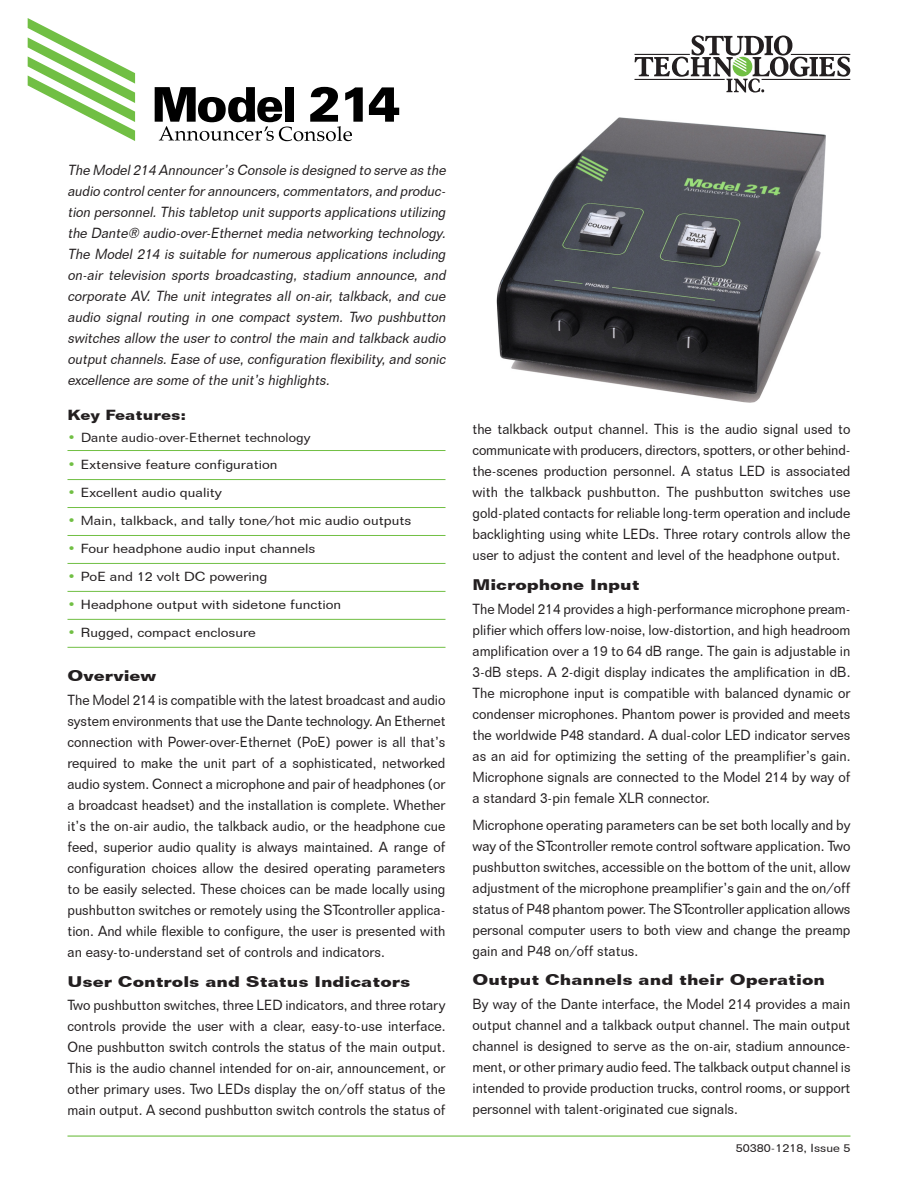
<style>
.page{position:relative;width:918px;height:1188px;background:#fff}
.page>*{position:absolute;margin:0;border:0;box-sizing:border-box;transform-origin:0 0}
.t1{font:700 15px "Folio BT";color:#231f20;scale:1.2 1}
.t2{font:14.25px/21px "Folio BT";color:#231f20;text-align:justify;scale:.95 1}
.t3{font:italic 14.25px/21px "Folio BT";color:#231f20;text-align:justify;scale:.95 1}
.t4{font:700 14.25px "Folio BT";color:#231f20;scale:1.16 1}
.t5{font:12.9px "Folio BT";color:#231f20;scale:1.11 1}
.t6{font:12.9px "Folio BT";color:#231f20;scale:1.05 1}
.t7{font:11.4px "Folio BT";color:#231f20;scale:1.11 1}
.s1{color:#71bf44}
</style>
<div class="page">
<svg style="left:635px;top:35px;width:215px;height:58px"></svg>
<svg style="left:28px;top:18px;width:107px;height:123px"></svg>
<hr style="left:68px;top:1136px;width:782px;height:1px;background:#71bf44">
<hr style="left:68px;top:450px;width:378px;height:1px;background:#71bf44">
<hr style="left:68px;top:479px;width:378px;height:1px;background:#71bf44">
<hr style="left:68px;top:507px;width:378px;height:1px;background:#71bf44">
<hr style="left:68px;top:535px;width:378px;height:1px;background:#71bf44">
<hr style="left:68px;top:563px;width:378px;height:1px;background:#71bf44">
<hr style="left:68px;top:591px;width:378px;height:1px;background:#71bf44">
<hr style="left:68px;top:619px;width:378px;height:1px;background:#71bf44">
<hr style="left:68px;top:647px;width:378px;height:1px;background:#71bf44">
<svg style="left:155px;top:87px;width:244px;height:54px"></svg>
<div style="left:285px;top:87px;width:9px;height:35px;background:#000"></div>
<img style="left:496px;top:117px;width:330px;height:285px">
<p class="t3" style="left:68px;top:159px;width:403px">The Model214 Announcer’s Console is designed to serve as the audio controlcenterforannouncers,commentators,and produc&shy;tion personnel.This tabletop unitsupports applications utilizing the Dante® audio-over-Ethernet media networking technology.<br>The Model 214 is suitable for numerous applications including on-air television sports broadcasting, stadium announce, and corporate AV. The unit integrates all on-air, talkback, and cue audio signal routing in one compact system. Two pushbutton switches allow the user to control the main and talkback audio outputchannels.Ease ofuse,configuration flexibility,and sonic excellence are some ofthe unit’s highlights.</p>
<p class="t4" style="left:68px;top:406px;width:104px">Key Features:</p>
<p class="t6" style="left:68px;top:429px;width:233px"><span class="s1">•</span> Dante audio-over-Ethernet technology</p>
<p class="t5" style="left:68px;top:457px;width:191px"><span class="s1">•</span> Extensive feature configuration</p>
<p class="t5" style="left:68px;top:485px;width:141px"><span class="s1">•</span> Excellent audio quality</p>
<p class="t5" style="left:68px;top:513px;width:311px"><span class="s1">•</span> Main, talkback, and tally tone/hot mic audio outputs</p>
<p class="t5" style="left:68px;top:541px;width:225px"><span class="s1">•</span> Four headphone audio input channels</p>
<p class="t5" style="left:68px;top:569px;width:182px"><span class="s1">•</span> PoE and 12 volt DC powering</p>
<p class="t5" style="left:68px;top:597px;width:248px"><span class="s1">•</span> Headphone output with sidetone function</p>
<p class="t5" style="left:68px;top:625px;width:171px"><span class="s1">•</span> Rugged, compact enclosure</p>
<p class="t1" style="left:68px;top:667px;width:76px">Overview</p>
<p class="t2" style="left:67px;top:689px;width:400px">The Model 214 is compatible with the latest broadcast and audio system environments that use the Dante technology. An Ethernet connection with Power-over-Ethernet (PoE) power is all that’s required to make the unit part of a sophisticated, networked audio system. Connect a microphone and pair of headphones (or a broadcast headset) and the installation is complete. Whether it’s the on-air audio, the talkback audio, or the headphone cue feed, superior audio quality is always maintained. A range of configuration choices allow the desired operating parameters to be easily selected. These choices can be made locally using pushbutton switches or remotely using the STcontroller applica&shy;tion. And while flexible to configure, the user is presented with an easy-to-understand set of controls and indicators.</p>
<p class="t1" style="left:68px;top:972px;width:287px">User Controls and Status Indicators</p>
<p class="t2" style="left:68px;top:995px;width:399px">Two pushbutton switches, three LED indicators, and three rotary controls provide the user with a clear, easy-to-use interface.<br>One pushbutton switch controls the status of the main output.<br>This is the audio channel intended for on-air, announcement, or other primary uses. Two LEDs display the on/off status of the main output. A second pushbutton switch controls the status of</p>
<p class="t2" style="left:472px;top:418px;width:399px">the talkback output channel. This is the audio signal used to communicate with producers, directors, spotters, or other behind&shy;the-scenes production personnel. A status LED is associated with the talkback pushbutton. The pushbutton switches use gold-plated contacts for reliable long-term operation and include backlighting using white LEDs. Three rotary controls allow the user to adjust the content and level of the headphone output.</p>
<p class="t1" style="left:472px;top:575px;width:141px">Microphone Input</p>
<p class="t2" style="left:472px;top:598px;width:399px">The Model 214 provides a high-performance microphone pream&shy;plifier which offers low-noise, low-distortion, and high headroom amplification over a 19 to 64 dB range. The gain is adjustable in 3-dB steps. A 2-digit display indicates the amplification in dB.<br>The microphone input is compatible with balanced dynamic or condenser microphones. Phantom power is provided and meets the worldwide P48 standard. A dual-color LED indicator serves as an aid for optimizing the setting of the preamplifier’s gain.<br>Microphone signals are connected to the Model 214 by way of a standard 3-pin female XLR connector.</p>
<p class="t2" style="left:472px;top:814px;width:399px">Microphone operating parameters can be set both locally and by way of the STcontroller remote control software application. Two pushbutton switches, accessible on the bottom of the unit, allow adjustment of the microphone preamplifier’s gain and the on/off status of P48 phantom power. The STcontroller application allows personal computer users to both view and change the preamp gain and P48 on/off status.</p>
<p class="t1" style="left:472px;top:971px;width:295px">Output Channels and their Operation</p>
<p class="t2" style="left:472px;top:994px;width:400px">By way of the Dante interface, the Model 214 provides a main output channel and a talkback output channel. The main output channel is designed to serve as the on-air, stadium announce&shy;ment, or other primary audio feed. The talkback output channel is intended to provide production trucks, control rooms, or support personnel with talent-originated cue signals.</p>
<p class="t7" style="left:736px;top:1141px;width:105px">50380-1218, Issue 5</p>
</div>
